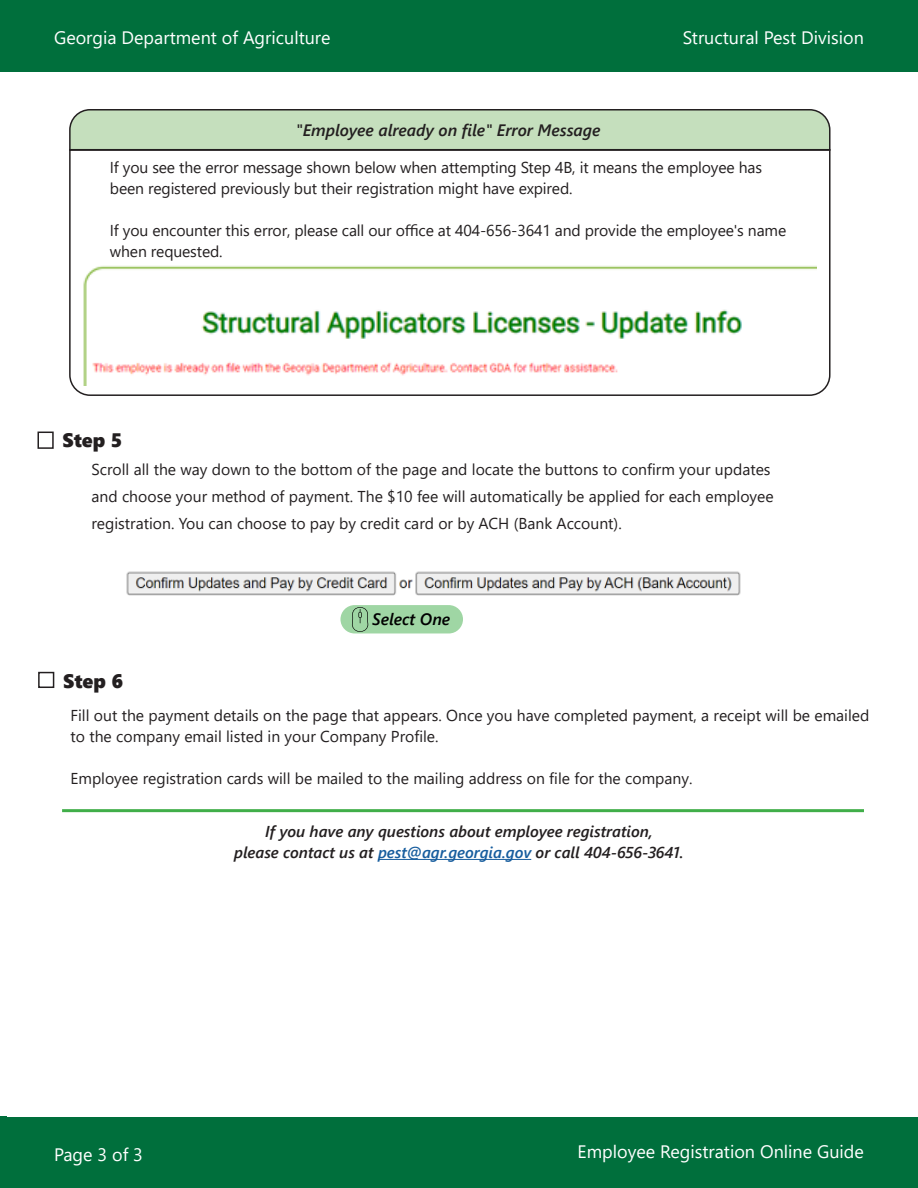
<style>
.page{position:relative;width:918px;height:1188px;background:#fff}
.page>*{position:absolute;margin:0;border:0;box-sizing:border-box;transform-origin:0 0}
.t1{font:19.5px "Segoe UI Black";color:#231f20}
.t2{font:18px "Segoe UI";color:#fff}
.t3{font:italic 600 16.5px "Segoe UI";color:#231f20}
.t4{font:italic 600 16.5px "Segoe UI";color:#000}
.t5{font:15.75px/21px "Segoe UI";color:#231f20}
.t6{font:italic 600 15.75px "Segoe UI";color:#231f20}
.s1{color:#175d9e}
</style>
<div class="page">
<div style="left:38px;top:432px;width:16px;height:17px;border:2px solid #231f20"></div>
<div style="left:0;top:1117px;width:6px;height:71px;background:#006f3c"></div>
<div style="left:0;top:0;width:6px;height:71px;background:#006f3c"></div>
<div style="left:38px;top:672px;width:16px;height:16px;border:2px solid #231f20"></div>
<hr style="left:378px;top:859px;width:153px;height:1px;background:#175d9e">
<div style="left:0;top:1118px;width:918px;height:70px;background:#006f3c"></div>
<div style="left:0;top:1px;width:918px;height:71px;background:#006f3c"></div>
<hr style="left:62px;top:809px;width:802px;height:3px;background:#40ae49">
<img style="left:126px;top:571px;width:615px;height:59px">
<div style="left:340px;top:605px;width:123px;height:28px;background:#9fd6a4;border-radius:14px"></div>
<svg style="left:352px;top:607px;width:16px;height:25px"></svg>
<div style="left:69px;top:109px;width:762px;height:39px;background:#c5dfbd"></div>
<svg style="left:69px;top:148px;width:762px;height:248px"></svg>
<img style="left:77px;top:265px;width:740px;height:121px">
<p class="t2" style="left:54px;top:21px;width:278px">Georgia Department of Agriculture</p>
<p class="t2" style="left:683px;top:21px;width:183px">Structural Pest Division</p>
<p class="t3" style="left:296px;top:114px;width:306px">"Employee already on file" Error Message</p>
<p class="t5" style="left:110px;top:155px;width:654px">If you see the error message shown below when attempting Step 4B, it means the employee has been registered previously but their registration might have expired.</p>
<p class="t5" style="left:110px;top:218px;width:678px">If you encounter this error, please call our office at 404-656-3641 and provide the employee's name when requested.</p>
<p class="t1" style="left:63px;top:426px;width:61px">Step 5</p>
<p class="t5" style="left:92px;top:454px;width:684px;line-height:27px">Scroll all the way down to the bottom of the page and locate the buttons to confirm your updates and choose your method of payment. The $10 fee will automatically be applied for each employee registration. You can choose to pay by credit card or by ACH (Bank Account).</p>
<p class="t1" style="left:63px;top:666px;width:61px">Step 6</p>
<p class="t4" style="left:372px;top:603px;width:79px">Select One</p>
<p class="t5" style="left:70px;top:704px;width:800px">Fill out the payment details on the page that appears. Once you have completed payment, a receipt will be emailed to the company email listed in your Company Profile.</p>
<p class="t5" style="left:70px;top:767px;width:623px">Employee registration cards will be mailed to the mailing address on file for the company.</p>
<p class="t6" style="left:265px;top:817px;width:389px">If you have any questions about employee registration,</p>
<p class="t6" style="left:234px;top:838px;width:451px">please contact us at <span class="s1">pest@agr.georgia.gov</span> or call 404-656-3641.</p>
<p class="t2" style="left:54px;top:1138px;width:91px">Page 3 of 3</p>
<p class="t2" style="left:578px;top:1135px;width:288px">Employee Registration Online Guide</p>
</div>
